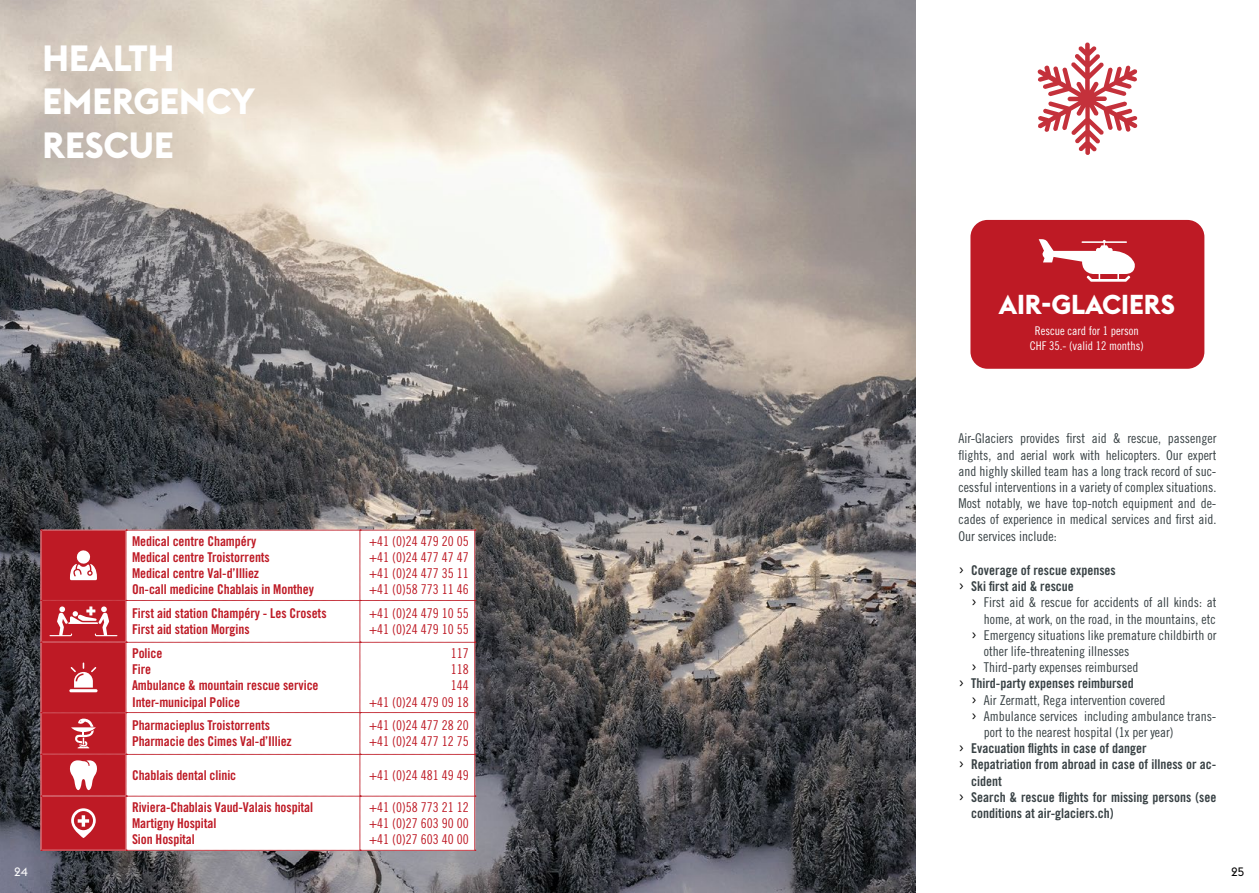
<style>
.page{position:relative;width:1259px;height:893px;background:#fff}
.page>*{position:absolute;margin:0;border:0;box-sizing:border-box;transform-origin:0 0}
.t1{font:700 36px/43.2px "Euclid Flex";color:#fff}
.t2{font:700 27px "Euclid Flex";color:#fff}
.t3{font:13.5px/16.2px "Trade Gothic LT Std Cn 18";color:#384144;text-align:justify}
.t4{font:13.5px/16.2px "Trade Gothic LT Std Bd Cn 20";letter-spacing:-.005em;color:#be1a25}
.t5{font:13.5px/16.2px "Trade Gothic LT Std Bd Cn 20";color:#384144}
.t6{font:13.5px/16.2px "Trade Gothic LT Std Cn 18";color:#be1a25;text-align:justify}
.t7{font:12px/14.4px "Trade Gothic LT Std Cn 18";color:#fff;text-align:center}
.t8{font:12px "Euclid Flex";color:#000}
.t9{font:12px "Euclid Flex";color:#fff}
.s1{font-family:"Trade Gothic LT Std Cn 18";font-size:18px;color:#000}
.s2{font-size:18px;color:#000}
</style>
<div class="page">
<img style="left:0;top:0;width:916px;height:893px">
<div style="left:970px;top:220px;width:234px;height:149px;background:#be1a25;border-radius:17px"></div>
<svg style="left:1038px;top:239px;width:97px;height:43px"></svg>
<svg style="left:41px;top:530px;width:435px;height:321px"></svg>
<svg style="left:1037px;top:43px;width:100px;height:112px"></svg>
<h1 class="t1" style="left:43px;top:37px;width:214px">HEALTH<br>EMERGENCY<br>RESCUE</h1>
<p class="t9" style="left:14px;top:865px;width:15px">24</p>
<p class="t4" style="left:132px;top:533px;width:184px">Medical centre Champéry<br>Medical centre Troistorrents<br>Medical centre Val-d’Illiez<br>On-call medicine Chablais in Monthey</p>
<p class="t6" style="left:369px;top:533px;width:101px">+41 (0)24 479 20 05 +41 (0)24 477 47 47 +41 (0)24 477 35 11 +41 (0)58 773 11 46</p>
<p class="t4" style="left:132px;top:605px;width:196px">First aid station Champéry - Les Crosets<br>First aid station Morgins</p>
<p class="t6" style="left:369px;top:605px;width:101px">+41 (0)24 479 10 55 +41 (0)24 479 10 55</p>
<p class="t4" style="left:132px;top:645px;width:188px">Police<br>Fire<br>Ambulance &amp; mountain rescue service<br>Inter-municipal Police</p>
<p class="t6" style="left:369px;top:645px;width:101px;text-align:right">117<br>118<br>144<br>+41 (0)24 479 09 18</p>
<p class="t4" style="left:132px;top:717px;width:161px">Pharmacieplus Troistorrents<br>Pharmacie des Cimes Val-d’Illiez</p>
<p class="t6" style="left:369px;top:717px;width:101px">+41 (0)24 477 28 20 +41 (0)24 477 12 75</p>
<p class="t4" style="left:132px;top:767px;width:106px">Chablais dental clinic</p>
<p class="t6" style="left:369px;top:767px;width:101px">+41 (0)24 481 49 49</p>
<p class="t4" style="left:132px;top:799px;width:183px">Riviera-Chablais Vaud-Valais hospital<br>Martigny Hospital<br>Sion Hospital</p>
<p class="t6" style="left:369px;top:799px;width:101px">+41 (0)58 773 21 12 +41 (0)27 603 90 00 +41 (0)27 603 40 00</p>
<h2 class="t2" style="left:998px;top:289px;width:178px">AIR-GLACIERS</h2>
<p class="t7" style="left:1029px;top:323px;width:115px">Rescue card for 1 person<br>CHF 35.- (valid 12 months)</p>
<p class="t3" style="left:958px;top:430px;width:259px">Air-Glaciers provides first aid &amp; rescue, passenger flights, and aerial work with helicopters. Our expert and highly skilled team has a long track record of suc&shy;cessful interventions in a variety of complex situations.<br>Most notably, we have top-notch equipment and de&shy;cades of experience in medical services and first aid.<br>Our services include:</p>
<p class="t5" style="left:958px;top:562px;width:159px"><span class="s1">›</span> Coverage of rescue expenses <span class="s1">›</span> Ski first aid &amp; rescue</p>
<p class="t3" style="left:971px;top:594px;width:247px"><span class="s2">›</span> First aid &amp; rescue for accidents of all kinds: at</p>
<p class="t3" style="left:984px;top:611px;width:233px">home, at work, on the road, in the mountains, etc</p>
<p class="t3" style="left:971px;top:627px;width:247px"><span class="s2">›</span> Emergency situations like premature childbirth or</p>
<p class="t3" style="left:984px;top:643px;width:147px">other life-threatening illnesses</p>
<p class="t3" style="left:971px;top:659px;width:169px"><span class="s2">›</span> Third-party expenses reimbursed</p>
<p class="t5" style="left:958px;top:675px;width:177px"><span class="s1">›</span> Third-party expenses reimbursed</p>
<p class="t3" style="left:971px;top:692px;width:196px"><span class="s2">›</span> Air Zermatt, Rega intervention covered</p>
<p class="t3" style="left:971px;top:708px;width:247px"><span class="s2">›</span> Ambulance services including ambulance trans-</p>
<p class="t3" style="left:984px;top:724px;width:191px">port to the nearest hospital (1x per year)</p>
<p class="t5" style="left:958px;top:740px;width:190px"><span class="s1">›</span> Evacuation flights in case of danger</p>
<p class="t5" style="left:958px;top:756px;width:259px"><span class="s1">›</span> Repatriation from abroad in case of illness or ac-</p>
<p class="t5" style="left:971px;top:773px;width:32px">cident</p>
<p class="t5" style="left:958px;top:789px;width:259px"><span class="s1">›</span> Search &amp; rescue flights for missing persons (see</p>
<p class="t5" style="left:971px;top:805px;width:144px">conditions at air-glaciers.ch)</p>
<p class="t8" style="left:1231px;top:865px;width:14px">25</p>
</div>
